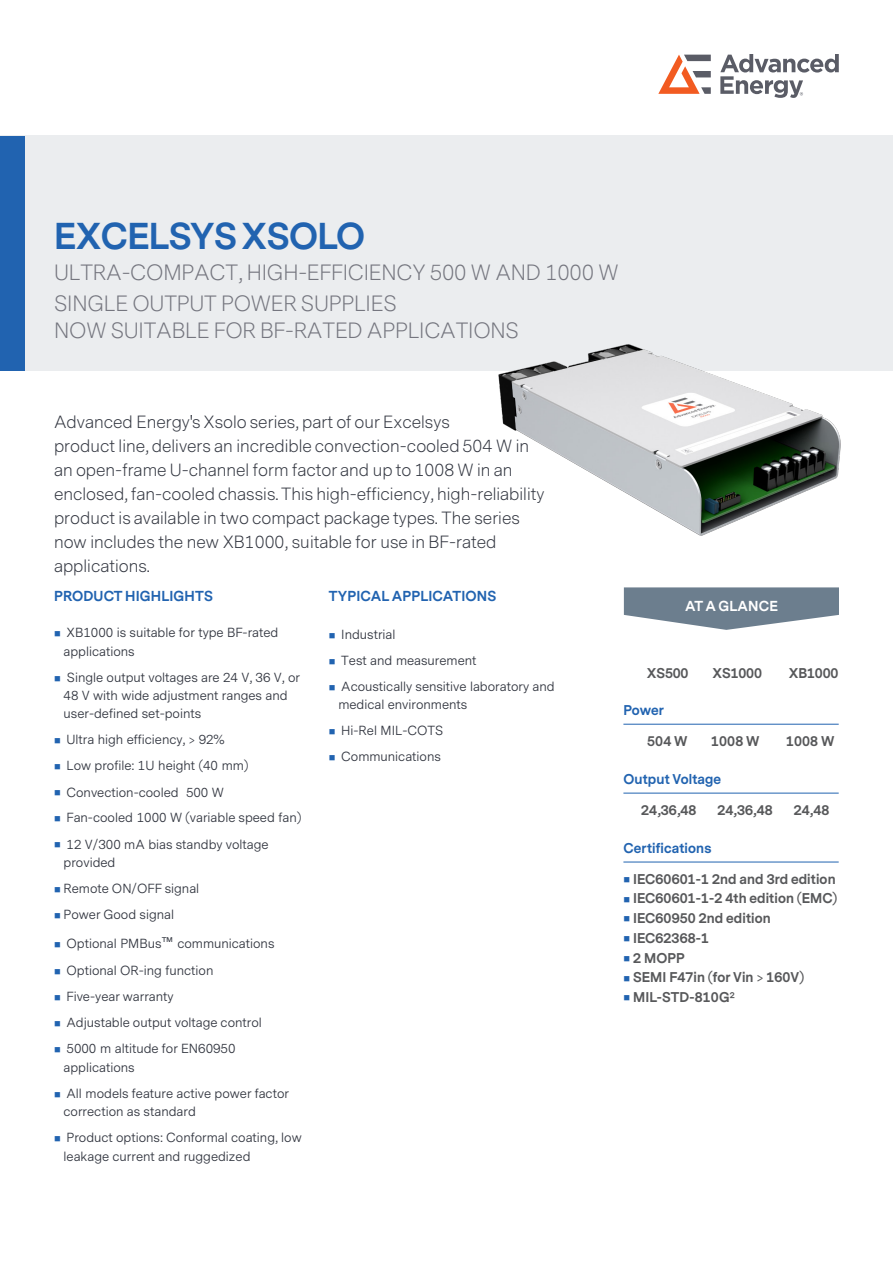
<style>
.page{position:relative;width:893px;height:1263px;background:#fff}
.page>*{position:absolute;margin:0;border:0;box-sizing:border-box;transform-origin:0 0}
.TitleSub{font:700 34.95px "Messina Sans";letter-spacing:-.015em;color:#2163b0}
.TitleSub-2{font:300 20.55px/30.3px "Messina Sans";letter-spacing:-.01em;color:#75767f}
.Product_Overview_bod{font:300 16.5px/24px "Messina Sans";color:#323640}
.Cover_Heading{font:700 13.5px "Messina Sans";letter-spacing:.01em;color:#2163b0}
.Product_Overview_bod-2{font:700 13.5px "Messina Sans";letter-spacing:.01em;color:#2163b0}
.Heading_1{font:700 13.5px "Messina Sans";letter-spacing:.01em;color:#fff}
.AE___Bullets{font:13.2px/18.5px "Messina Sans";color:#323640}
.At_A_Glance_Text_Las{font:700 13.2px "Messina Sans";letter-spacing:.01em;color:#57585a}
.At_a_Glance_Subhead{font:700 13.2px "Messina Sans";letter-spacing:.01em;color:#2163b0}
.At_a_Glance_Subhead-2{font:700 13.2px "Messina Sans";letter-spacing:-.01em;color:#57585a}
.s1{color:#2163b0}
.s2{font-size:16.5px}
</style>
<div class="page">
<div style="left:0;top:136px;width:893px;height:235px;background:#ebedef"></div>
<div style="left:0;top:136px;width:24px;height:235px;background:#2163b0"></div>
<svg style="left:658px;top:55px;width:53px;height:39px"></svg>
<svg style="left:720px;top:54px;width:119px;height:44px"></svg>
<svg style="left:624px;top:587px;width:215px;height:43px"></svg>
<hr style="left:623px;top:724px;width:216px;height:1px;background:#2163b0">
<hr style="left:623px;top:793px;width:216px;height:1px;background:#2163b0">
<hr style="left:623px;top:862px;width:216px;height:1px;background:#2163b0">
<img style="left:498px;top:344px;width:343px;height:192px">
<p class="TitleSub" style="left:54px;top:211px;width:312px">EXCELSYS XSOLO</p>
<p class="TitleSub-2" style="left:54px;top:258px;width:566px">ULTRA-COMPACT, HIGH-EFFICIENCY 500 W AND 1000 W<br>SINGLE OUTPUT POWER SUPPLIES</p>
<p class="TitleSub-2" style="left:54px;top:316px;width:466px">NOW SUITABLE FOR BF-RATED APPLICATIONS</p>
<p class="Product_Overview_bod" style="left:54px;top:410px;width:492px">Advanced Energy's Xsolo series, part of our Excelsys<br>product line, delivers an incredible convection-cooled 504 W in an open-frame U-channel form factor and up to 1008 W in an enclosed, fan-cooled chassis. This high-efficiency, high-reliability product is available in two compact package types. The series now includes the new XB1000, suitable for use in BF-rated applications.</p>
<p class="Product_Overview_bod-2" style="left:54px;top:586px;width:160px">PRODUCT HIGHLIGHTS</p>
<p class="Cover_Heading" style="left:329px;top:587px;width:169px">TYPICAL APPLICATIONS</p>
<p class="AE___Bullets" style="left:329px;top:625px;width:68px"><span class="s1">■</span> Industrial</p>
<p class="AE___Bullets" style="left:329px;top:651px;width:149px"><span class="s1">■</span> Test and measurement</p>
<p class="AE___Bullets" style="left:338px;top:678px;width:218px;text-indent:-10px"><span class="s1">■</span> Acoustically sensitive laboratory and medical environments</p>
<p class="AE___Bullets" style="left:329px;top:722px;width:116px"><span class="s1">■</span> Hi-Rel MIL-COTS</p>
<p class="AE___Bullets" style="left:329px;top:748px;width:114px"><span class="s1">■</span> Communications</p>
<p class="AE___Bullets" style="left:64px;top:624px;width:216px;text-indent:-10px"><span class="s1">■</span> XB1000 is suitable for type BF-rated applications</p>
<p class="AE___Bullets" style="left:64px;top:668px;width:238px;text-indent:-10px"><span class="s1">■</span> Single output voltages are 24 V, 36 V, or<br>48 V with wide adjustment ranges and user-defined set-points</p>
<p class="AE___Bullets" style="left:54px;top:731px;width:172px"><span class="s1">■</span> Ultra high efficiency, &gt; 92%</p>
<p class="AE___Bullets" style="left:54px;top:757px;width:196px"><span class="s1">■</span> Low profile: 1U height (40 mm)</p>
<p class="AE___Bullets" style="left:54px;top:783px;width:171px"><span class="s1">■</span> Convection-cooled 500 W</p>
<p class="AE___Bullets" style="left:54px;top:809px;width:249px"><span class="s1">■</span> Fan-cooled 1000 W (variable speed fan)</p>
<p class="AE___Bullets" style="left:64px;top:835px;width:206px;text-indent:-10px"><span class="s1">■</span> 12 V/300 mA bias standby voltage provided</p>
<p class="AE___Bullets" style="left:54px;top:879px;width:147px"><span class="s1">■</span> Remote ON/OFF signal</p>
<p class="AE___Bullets" style="left:54px;top:905px;width:122px"><span class="s1">■</span> Power Good signal</p>
<p class="AE___Bullets" style="left:54px;top:934px;width:222px"><span class="s1">■</span> Optional PMBus<span class="s2">™</span> communications</p>
<p class="AE___Bullets" style="left:54px;top:962px;width:161px"><span class="s1">■</span> Optional OR-ing function</p>
<p class="AE___Bullets" style="left:54px;top:988px;width:121px"><span class="s1">■</span> Five-year warranty</p>
<p class="AE___Bullets" style="left:54px;top:1014px;width:209px"><span class="s1">■</span> Adjustable output voltage control</p>
<p class="AE___Bullets" style="left:64px;top:1040px;width:173px;text-indent:-10px"><span class="s1">■</span> 5000 m altitude for EN60950 applications</p>
<p class="AE___Bullets" style="left:64px;top:1085px;width:227px;text-indent:-10px"><span class="s1">■</span> All models feature active power factor correction as standard</p>
<p class="AE___Bullets" style="left:64px;top:1129px;width:240px;text-indent:-10px"><span class="s1">■</span> Product options: Conformal coating, low leakage current and ruggedized</p>
<p class="Heading_1" style="left:685px;top:596px;width:94px">AT A GLANCE</p>
<p class="At_a_Glance_Subhead-2" style="left:647px;top:664px;width:43px">XS500</p>
<p class="At_a_Glance_Subhead-2" style="left:713px;top:664px;width:51px">XS1000</p>
<p class="At_a_Glance_Subhead-2" style="left:789px;top:664px;width:51px">XB1000</p>
<p class="At_a_Glance_Subhead" style="left:623px;top:701px;width:42px">Power</p>
<p class="At_A_Glance_Text_Las" style="left:647px;top:732px;width:42px">504 W</p>
<p class="At_A_Glance_Text_Las" style="left:711px;top:732px;width:50px">1008 W</p>
<p class="At_A_Glance_Text_Las" style="left:786px;top:732px;width:50px">1008 W</p>
<p class="At_a_Glance_Subhead" style="left:623px;top:770px;width:99px">Output Voltage</p>
<p class="At_A_Glance_Text_Las" style="left:641px;top:801px;width:57px">24,36,48</p>
<p class="At_A_Glance_Text_Las" style="left:717px;top:801px;width:57px">24,36,48</p>
<p class="At_A_Glance_Text_Las" style="left:794px;top:801px;width:37px">24,48</p>
<p class="At_a_Glance_Subhead" style="left:623px;top:839px;width:89px">Certifications</p>
<p class="At_A_Glance_Text_Las" style="left:623px;top:869px;width:214px"><span class="s1">■</span> IEC60601-1 2nd and 3rd edition</p>
<p class="At_A_Glance_Text_Las" style="left:623px;top:889px;width:215px"><span class="s1">■</span> IEC60601-1-2 4th edition (EMC)</p>
<p class="At_A_Glance_Text_Las" style="left:623px;top:909px;width:149px"><span class="s1">■</span> IEC60950 2nd edition</p>
<p class="At_A_Glance_Text_Las" style="left:623px;top:929px;width:87px"><span class="s1">■</span> IEC62368-1</p>
<p class="At_A_Glance_Text_Las" style="left:623px;top:948px;width:63px"><span class="s1">■</span> 2 MOPP</p>
<p class="At_A_Glance_Text_Las" style="left:623px;top:968px;width:182px"><span class="s1">■</span> SEMI F47in (for Vin &gt; 160V)</p>
<p class="At_A_Glance_Text_Las" style="left:623px;top:988px;width:113px"><span class="s1">■</span> MIL-STD-810G2</p>
</div>
